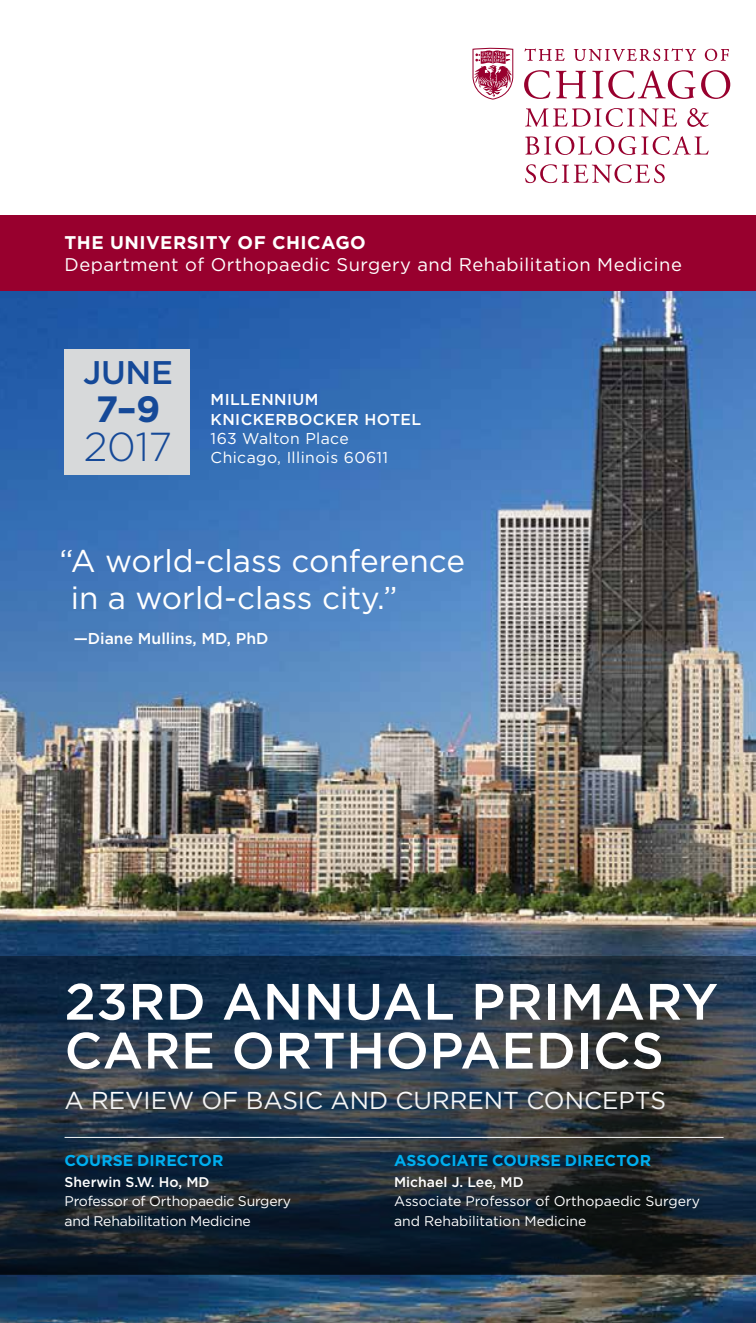
<style>
.page{position:relative;width:756px;height:1323px;background:#fff}
.page>*{position:absolute;margin:0;border:0;box-sizing:border-box;transform-origin:0 0}
.t1{font:500 51.1px/48.8px "Gotham";letter-spacing:.01em;color:#fff}
.t2{font:300 40.43px "Gotham";color:#154998}
.t3{font:700 36.57px "Gotham";color:#154998}
.t4{font:500 32.73px "Gotham";color:#154998}
.t5{font:31.5px/37.8px "Gotham";color:#fff}
.t6{font:24.5px "Gotham";color:#fff}
.t7{font:18.38px "Gotham";letter-spacing:.025em;color:#fff}
.t8{font:700 18.38px "Gotham";letter-spacing:.025em;color:#fff}
.t9{font:700 15.75px "Gotham";color:#00aeef}
.t10{font:15.75px/19.2px "Gotham";letter-spacing:.025em;color:#fff}
.t11{font:500 15.75px/19.2px "Gotham";letter-spacing:.025em;color:#fff}
.t12{font:500 15.75px "Gotham";color:#fff}
.t13{font:14px/19.2px "Gotham";letter-spacing:-.01em;color:#fff}
.t14{font:500 14px "Gotham";color:#fff}
</style>
<div class="page">
<svg style="left:472px;top:48px;width:41px;height:52px"></svg>
<svg style="left:705px;top:49px;width:24px;height:12px"></svg>
<svg style="left:592px;top:70px;width:138px;height:29px"></svg>
<svg style="left:574px;top:48px;width:122px;height:13px"></svg>
<svg style="left:556px;top:71px;width:30px;height:27px"></svg>
<svg style="left:524px;top:48px;width:41px;height:13px"></svg>
<svg style="left:524px;top:70px;width:26px;height:29px"></svg>
<svg style="left:525px;top:108px;width:152px;height:19px"></svg>
<svg style="left:525px;top:136px;width:184px;height:19px"></svg>
<svg style="left:525px;top:164px;width:140px;height:19px"></svg>
<svg style="left:687px;top:108px;width:22px;height:19px"></svg>
<img style="left:0;top:291px;width:756px;height:1032px">
<div style="left:0;top:215px;width:756px;height:76px;background:#98002e"></div>
<div style="left:64px;top:349px;width:126px;height:126px;background:#d7d9da"></div>
<svg style="left:0;top:957px;width:756px;height:134px;background:#27384a"></svg>
<svg style="left:0;top:1091px;width:756px;height:183px;background:#1c2833"></svg>
<hr style="left:65px;top:1137px;width:659px;height:1px;background:#fff">
<h3 class="t8" style="left:65px;top:232px;width:303px">THE UNIVERSITY OF CHICAGO</h3>
<h3 class="t7" style="left:65px;top:255px;width:619px">Department of Orthopaedic Surgery and Rehabilitation Medicine</h3>
<h3 class="t4" style="left:83px;top:353px;width:91px">JUNE</h3>
<h3 class="t3" style="left:96px;top:388px;width:66px">7–9</h3>
<h2 class="t2" style="left:84px;top:424px;width:90px">2017</h2>
<p class="t11" style="left:211px;top:390px;width:212px">MILLENNIUM<br>KNICKERBOCKER HOTEL</p>
<p class="t10" style="left:211px;top:428px;width:179px">163 Walton Place<br>Chicago, Illinois 60611</p>
<h3 class="t5" style="left:71px;top:541px;width:396px;text-indent:-11px">“A world-class conference in a world-class city.”</h3>
<p class="t12" style="left:74px;top:629px;width:196px">—Diane Mullins, MD, PhD</p>
<h1 class="t1" style="left:65px;top:976px;width:655px">23RD ANNUAL PRIMARY<br>CARE ORTHOPAEDICS</h1>
<h3 class="t6" style="left:65px;top:1087px;width:603px">A REVIEW OF BASIC AND CURRENT CONCEPTS</h3>
<p class="t9" style="left:65px;top:1151px;width:160px">COURSE DIRECTOR</p>
<p class="t14" style="left:65px;top:1174px;width:146px">Sherwin S.W. Ho, MD</p>
<p class="t13" style="left:65px;top:1192px;width:228px">Professor of Orthopaedic Surgery and Rehabilitation Medicine</p>
<p class="t9" style="left:394px;top:1151px;width:259px">ASSOCIATE COURSE DIRECTOR</p>
<p class="t14" style="left:394px;top:1174px;width:131px">Michael J. Lee, MD</p>
<p class="t13" style="left:394px;top:1192px;width:307px">Associate Professor of Orthopaedic Surgery and Rehabilitation Medicine</p>
</div>
